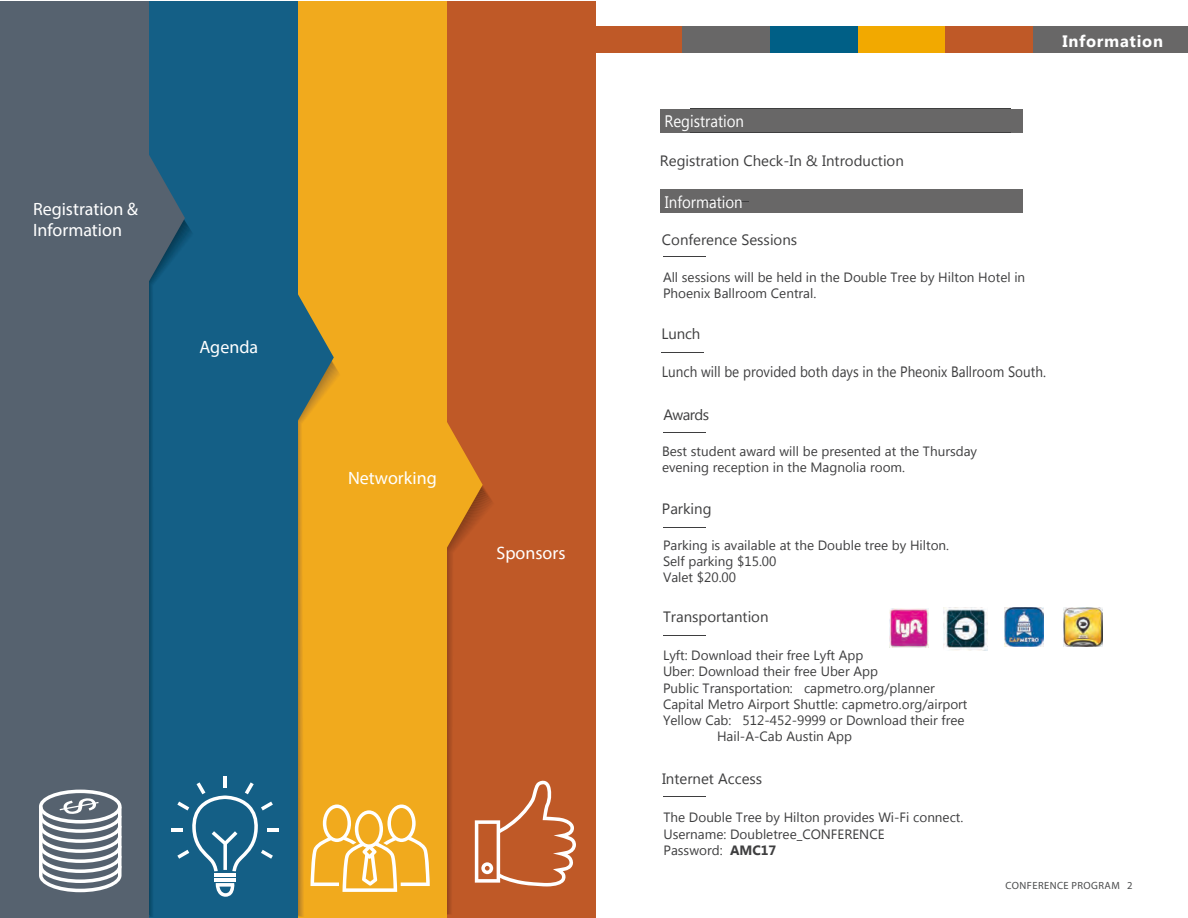
<style>
.page{position:relative;width:1188px;height:918px;background:#fff}
.page>*{position:absolute;margin:0;border:0;box-sizing:border-box;transform-origin:0 0}
.t1{font:18px/21.6px "Myriad Pro";color:#fff}
.t2{font:16.65px "Microsoft Tai Le";color:#fff;scale:.9 1}
.t3{font:700 16.5px "Microsoft Tai Le";letter-spacing:.045em;color:#fff}
.t4{font:15px "Microsoft Tai Le";color:#3e3e3f}
.t5{font:15px "Microsoft Tai Le";color:#3e3e3f;scale:.9 1}
.t6{font:13.5px/16.2px "Microsoft Tai Le";color:#3e3e3f}
.t7{font:10.5px "Myriad Pro";letter-spacing:.04em;color:#4b4c4d}
.s1{font-weight:700}
</style>
<div class="page">
<div style="left:660px;top:109px;width:362px;height:24px;background:#686767"></div>
<div style="left:660px;top:189px;width:362px;height:24px;background:#686767"></div>
<hr style="left:704px;top:109px;width:44px;height:1px;background:#3e3e3f">
<hr style="left:748px;top:109px;width:262px;height:1px;background:#3e3e3f">
<hr style="left:704px;top:133px;width:44px;height:1px;background:#3e3e3f">
<hr style="left:748px;top:133px;width:262px;height:1px;background:#3e3e3f">
<hr style="left:704px;top:201px;width:44px;height:1px;background:#3e3e3f">
<hr style="left:663px;top:256px;width:42px;height:1px;background:#3e3e3f">
<hr style="left:662px;top:352px;width:42px;height:1px;background:#3e3e3f">
<hr style="left:663px;top:433px;width:42px;height:1px;background:#3e3e3f">
<hr style="left:663px;top:527px;width:42px;height:1px;background:#3e3e3f">
<hr style="left:663px;top:635px;width:42px;height:1px;background:#3e3e3f">
<hr style="left:663px;top:797px;width:42px;height:1px;background:#3e3e3f">
<div style="left:447px;top:1px;width:149px;height:916px;background:#bf5927"></div>
<div style="left:298px;top:1px;width:149px;height:916px;background:#f1aa1d"></div>
<div style="left:149px;top:1px;width:149px;height:916px;background:#145f86"></div>
<div style="left:0;top:1px;width:149px;height:916px;background:#56626f"></div>
<hr style="left:268px;top:828px;width:11px;height:4px;background:#fff">
<svg style="left:447px;top:422px;width:129px;height:492px"></svg>
<svg style="left:298px;top:294px;width:132px;height:623px"></svg>
<svg style="left:39px;top:155px;width:234px;height:762px"></svg>
<div style="left:595px;top:26px;width:87px;height:27px;background:#bf5927"></div>
<div style="left:683px;top:26px;width:87px;height:27px;background:#686767"></div>
<div style="left:770px;top:26px;width:88px;height:27px;background:#005f86"></div>
<div style="left:858px;top:26px;width:87px;height:27px;background:#f2a900"></div>
<div style="left:945px;top:26px;width:88px;height:27px;background:#bf5927"></div>
<div style="left:1033px;top:26px;width:155px;height:27px;background:#686767"></div>
<img style="left:889px;top:609px;width:39px;height:39px">
<img style="left:944px;top:607px;width:43px;height:44px">
<img style="left:1004px;top:608px;width:39px;height:39px">
<img style="left:1063px;top:608px;width:39px;height:39px">
<h1 class="t1" style="left:33px;top:198px;width:107px">Registration &amp;<br>Information</h1>
<h1 class="t1" style="left:200px;top:336px;width:60px">Agenda</h1>
<h1 class="t1" style="left:348px;top:467px;width:90px">Networking</h1>
<h1 class="t1" style="left:496px;top:542px;width:71px">Sponsors</h1>
<p class="t3" style="left:1062px;top:31px;width:102px">Information</p>
<p class="t3" style="left:1056px;top:32px;width:102px">Information</p>
<p class="t2" style="left:664px;top:112px;width:90px">Registration</p>
<p class="t4" style="left:660px;top:152px;width:245px">Registration Check-In &amp; Introduction</p>
<p class="t2" style="left:665px;top:193px;width:88px">Information</p>
<p class="t4" style="left:662px;top:231px;width:137px">Conference Sessions</p>
<p class="t6" style="left:663px;top:270px;width:364px">All sessions will be held in the Double Tree by Hilton Hotel in<br>Phoenix Ballroom Central.</p>
<p class="t4" style="left:661px;top:325px;width:40px">Lunch</p>
<p class="t5" style="left:662px;top:363px;width:428px">Lunch will be provided both days in the Pheonix Ballroom South.</p>
<p class="t4" style="left:663px;top:406px;width:47px">Awards</p>
<p class="t6" style="left:662px;top:444px;width:317px">Best student award will be presented at the Thursday evening reception in the Magnolia room.</p>
<p class="t4" style="left:662px;top:500px;width:51px">Parking</p>
<p class="t6" style="left:663px;top:538px;width:288px">Parking is available at the Double tree by Hilton.<br>Self parking $15.00<br>Valet $20.00</p>
<p class="t4" style="left:663px;top:608px;width:107px">Transportantion</p>
<p class="t6" style="left:663px;top:648px;width:202px">Lyft: Download their free Lyft App</p>
<p class="t6" style="left:663px;top:664px;width:217px">Uber: Download their free Uber App</p>
<p class="t6" style="left:663px;top:680px;width:273px">Public Transportation: capmetro.org/planner</p>
<p class="t6" style="left:663px;top:697px;width:306px">Capital Metro Airport Shuttle: capmetro.org/airport</p>
<p class="t6" style="left:663px;top:713px;width:303px">Yellow Cab: 512-452-9999 or Download their free</p>
<p class="t6" style="left:717px;top:729px;width:137px">Hail-A-Cab Austin App</p>
<p class="t4" style="left:662px;top:771px;width:102px">Internet Access</p>
<p class="t6" style="left:663px;top:810px;width:301px">The Double Tree by Hilton provides Wi-Fi connect.<br>Username: Doubletree_CONFERENCE<br>Password: <span class="s1">AMC17</span></p>
<p class="t7" style="left:1006px;top:879px;width:129px">CONFERENCE PROGRAM 2</p>
</div>
